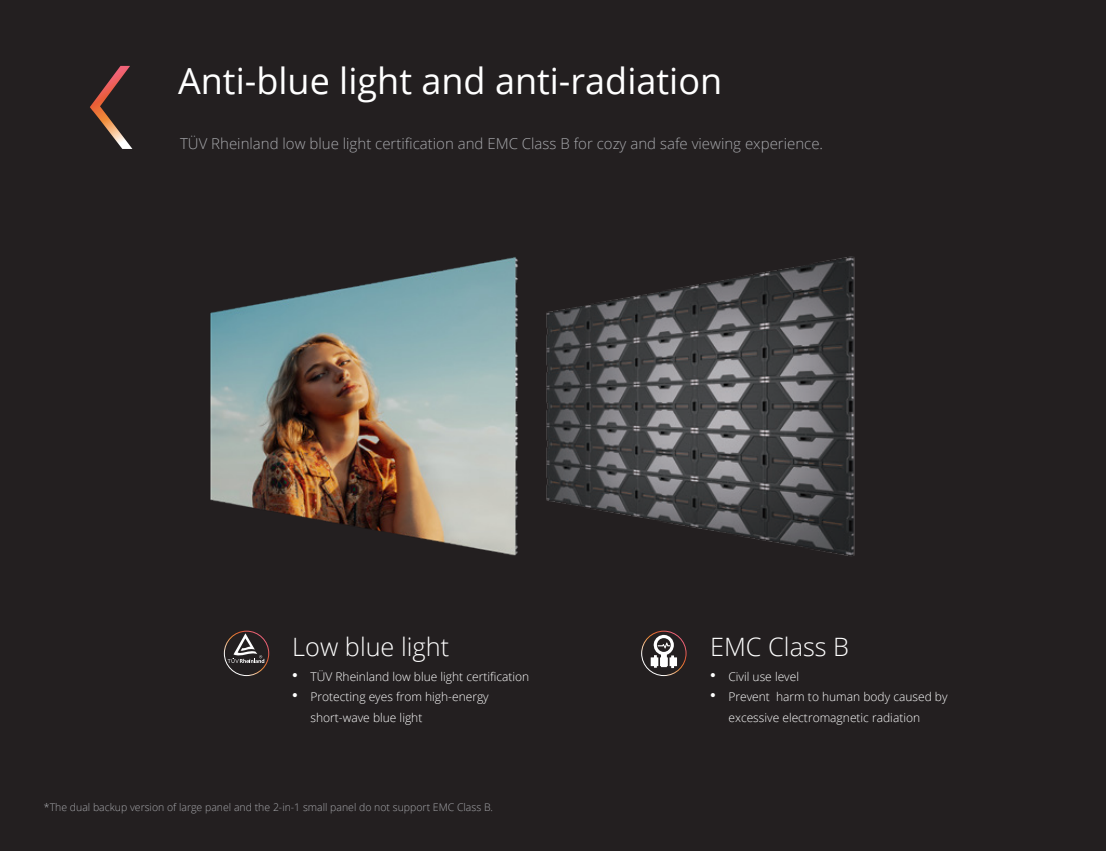
<style>
.page{position:relative;width:1106px;height:851px;background:#fff}
.page>*{position:absolute;margin:0;border:0;box-sizing:border-box;transform-origin:0 0}
.t1{font:36px "Open Sans";color:#fff}
.t2{font:300 25.35px "Open Sans";color:#fff}
.t3{font:300 15px "Open Sans";color:#a8a9ad}
.t4{font:300 12px/21.5px "Open Sans";color:#fff}
.t5{font:300 10.5px "Open Sans";color:#a8a9ad}
.s1{font-family:"Arial";font-weight:400;font-size:16.5px}
</style>
<div class="page">
<div style="left:0;top:0;width:1106px;height:850px;background:#231f20"></div>
<svg style="left:650px;top:634px;width:27px;height:34px"></svg>
<img style="left:655px;top:256px;width:200px;height:300px">
<img style="left:210px;top:257px;width:445px;height:299px">
<svg style="left:90px;top:66px;width:42px;height:83px"></svg>
<svg style="left:228px;top:633px;width:36px;height:30px"></svg>
<div style="left:641px;top:630px;width:45px;height:45px;border:1px solid #fff;border-radius:50%"></div>
<div style="left:224px;top:630px;width:45px;height:45px;border:1px solid #fff;border-radius:50%"></div>
<h1 class="t1" style="left:178px;top:56px;width:545px">Anti-blue light and anti-radiation</h1>
<p class="t3" style="left:180px;top:133px;width:644px">TÜV Rheinland low blue light certification and EMC Class B for cozy and safe viewing experience.</p>
<h2 class="t2" style="left:292px;top:629px;width:158px">Low blue light</h2>
<p class="t4" style="left:292px;top:665px;width:238px"><span class="s1">•</span> TÜV Rheinland low blue light certification</p>
<p class="t4" style="left:310px;top:685px;width:180px;text-indent:-18px"><span class="s1">•</span> Protecting eyes from high-energy short-wave blue light</p>
<p class="t5" style="left:44px;top:800px;width:451px">*The dual backup version of large panel and the 2-in-1 small panel do not support EMC Class B.</p>
<h2 class="t2" style="left:710px;top:629px;width:140px">EMC Class B</h2>
<p class="t4" style="left:710px;top:665px;width:90px"><span class="s1">•</span> Civil use level</p>
<p class="t4" style="left:728px;top:685px;width:221px;text-indent:-18px"><span class="s1">•</span> Prevent harm to human body caused by excessive electromagnetic radiation</p>
</div>
